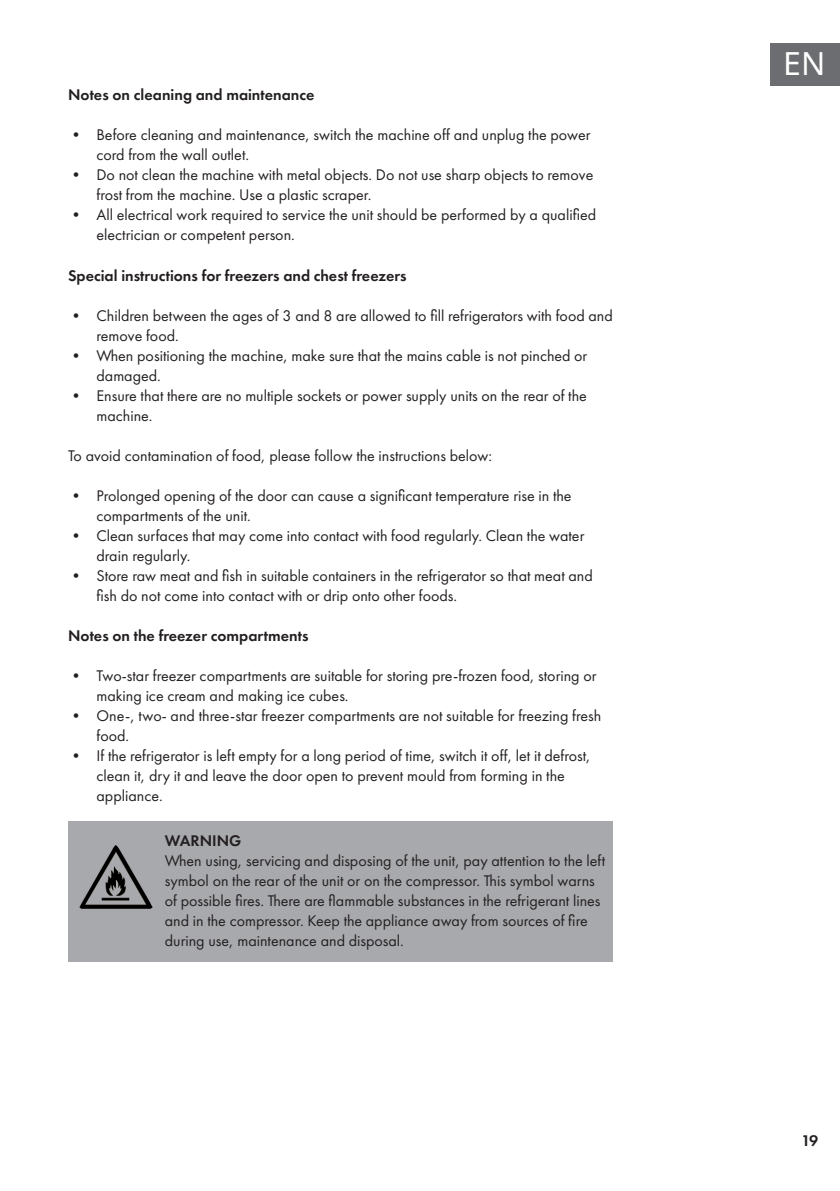
<style>
.page{position:relative;width:840px;height:1191px;background:#fff}
.page>*{position:absolute;margin:0;border:0;box-sizing:border-box;transform-origin:0 0}
.t1{font:32px "Noto Sans";color:#fff}
.t2{font:16px/20px "Futura PTW08";color:#231f20}
.t3{font:600 16px "Futura PTW08";color:#231f20}
</style>
<div class="page">
<div style="left:770px;top:43px;width:69px;height:42px;background:#6c6d70"></div>
<div style="left:68px;top:820px;width:544px;height:141px;background:#a8a9ad"></div>
<img style="left:79px;top:845px;width:74px;height:63px">
<p class="t3" style="left:68px;top:85px;width:248px">Notes on cleaning and maintenance</p>
<p class="t2" style="left:96px;top:125px;width:495px;text-indent:-28px">• Before cleaning and maintenance, switch the machine off and unplug the power cord from the wall outlet.</p>
<p class="t2" style="left:96px;top:165px;width:498px;text-indent:-28px">• Do not clean the machine with metal objects. Do not use sharp objects to remove frost from the machine. Use a plastic scraper.</p>
<p class="t2" style="left:96px;top:205px;width:501px;text-indent:-28px">• All electrical work required to service the unit should be performed by a qualified electrician or competent person.</p>
<p class="t3" style="left:68px;top:265px;width:340px">Special instructions for freezers and chest freezers</p>
<p class="t2" style="left:96px;top:305px;width:517px;text-indent:-28px">• Children between the ages of 3 and 8 are allowed to fill refrigerators with food and remove food.</p>
<p class="t2" style="left:96px;top:345px;width:492px;text-indent:-28px">• When positioning the machine, make sure that the mains cable is not pinched or damaged.</p>
<p class="t2" style="left:96px;top:385px;width:491px;text-indent:-28px">• Ensure that there are no multiple sockets or power supply units on the rear of the machine.</p>
<p class="t2" style="left:68px;top:445px;width:425px">To avoid contamination of food, please follow the instructions below:</p>
<p class="t2" style="left:96px;top:485px;width:476px;text-indent:-28px">• Prolonged opening of the door can cause a significant temperature rise in the compartments of the unit.</p>
<p class="t2" style="left:96px;top:525px;width:489px;text-indent:-28px">• Clean surfaces that may come into contact with food regularly. Clean the water drain regularly.</p>
<p class="t2" style="left:96px;top:565px;width:497px;text-indent:-28px">• Store raw meat and fish in suitable containers in the refrigerator so that meat and fish do not come into contact with or drip onto other foods.</p>
<p class="t3" style="left:68px;top:625px;width:242px">Notes on the freezer compartments</p>
<p class="t2" style="left:96px;top:665px;width:501px;text-indent:-28px">• Two-star freezer compartments are suitable for storing pre-frozen food, storing or making ice cream and making ice cubes.</p>
<p class="t2" style="left:96px;top:705px;width:506px;text-indent:-28px">• One-, two- and three-star freezer compartments are not suitable for freezing fresh food.</p>
<p class="t2" style="left:96px;top:745px;width:495px;text-indent:-28px">• If the refrigerator is left empty for a long period of time, switch it off, let it defrost, clean it, dry it and leave the door open to prevent mould from forming in the appliance.</p>
<p class="t3" style="left:165px;top:831px;width:78px">WARNING</p>
<p class="t2" style="left:165px;top:851px;width:441px">When using, servicing and disposing of the unit, pay attention to the left symbol on the rear of the unit or on the compressor. This symbol warns of possible fires. There are flammable substances in the refrigerant lines and in the compressor. Keep the appliance away from sources of fire during use, maintenance and disposal.</p>
<h1 class="t1" style="left:782px;top:41px;width:44px">EN</h1>
<p class="t3" style="left:801px;top:1130px;width:18px">19</p>
</div>
